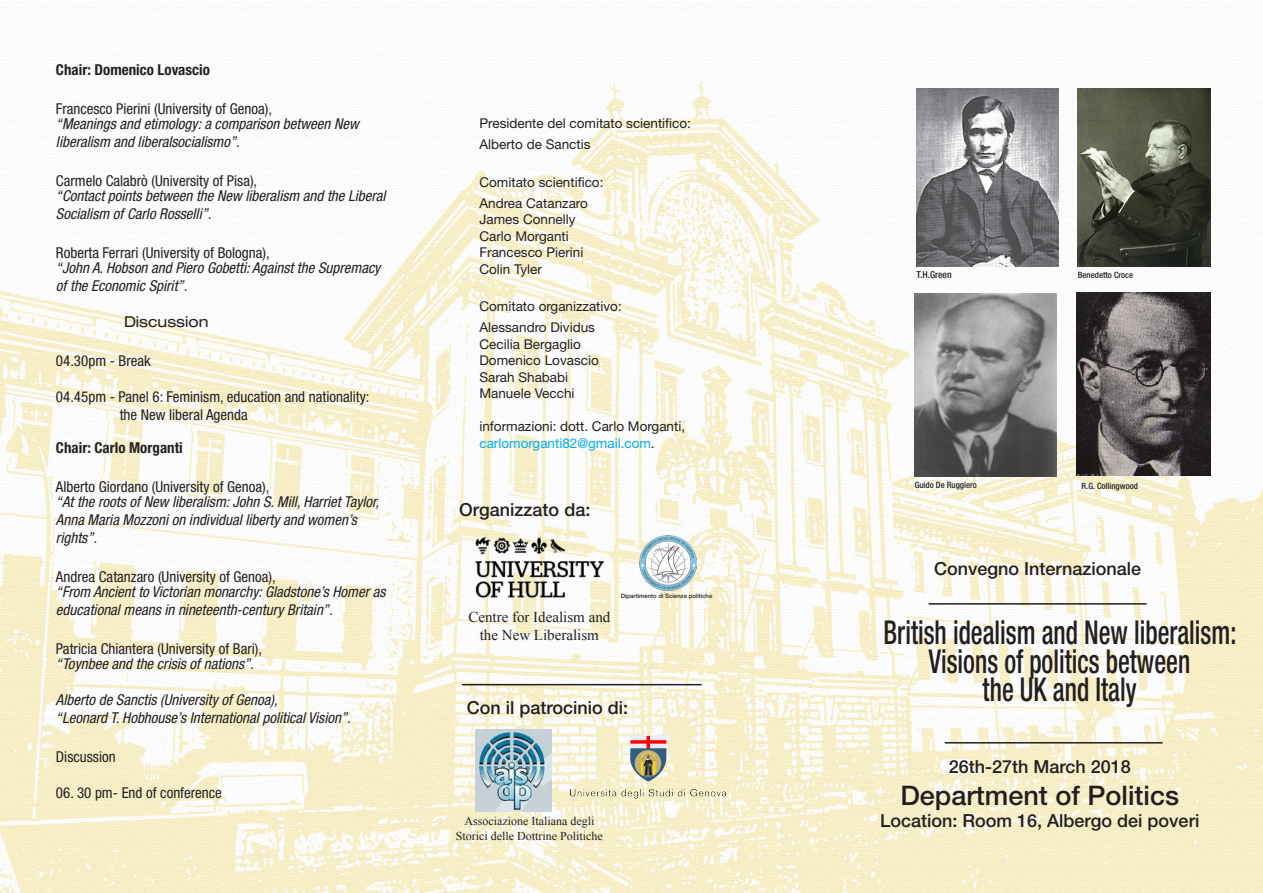
<style>
.page{position:relative;width:1263px;height:893px;background:#fff}
.page>*{position:absolute;margin:0;border:0;box-sizing:border-box;transform-origin:0 0}
.t1{font:500 condensed 32.85px "Helvetica Neue LT Std";color:#231f20;scale:.78 1}
.t2{font:500 27px "Helvetica Neue LT Std";color:#231f20}
.t3{font:500 18px "Helvetica Neue LT Std";color:#231f20}
.t4{font:italic condensed 15px/18px "Helvetica Neue LT Std";color:#231f20}
.t5{font:condensed 15px/18px "Helvetica Neue LT Std";color:#231f20}
.t6{font:700 condensed 15px "Helvetica Neue LT Std";color:#231f20}
.t7{font:15px "Times New Roman";color:#231f20}
.t8{font:expanded 15px "Helvetica Neue LT Std";color:#231f20}
.t9{font:13.5px "Helvetica Neue LT Std";color:#231f20}
.t10{font:13.5px "Helvetica Neue LT Std";color:#00aeef}
.t11{font:12px "Times New Roman";color:#231f20}
.t12{font:500 condensed 9.6px "Helvetica Neue LT Std";color:#231f20}
.t13{font:500 condensed 8.7px "Helvetica Neue LT Std";color:#231f20}
.t14{font:500 6px "Helvetica Neue LT Std";color:#231f20}
.s1{color:#231f20}
</style>
<div class="page">
<img style="left:0;top:8px;width:1263px;height:885px">
<hr style="left:929px;top:603px;width:217px;height:2px;background:#231f20">
<hr style="left:462px;top:684px;width:240px;height:1px;background:#231f20">
<hr style="left:945px;top:742px;width:218px;height:1px;background:#231f20">
<img style="left:639px;top:535px;width:57px;height:56px">
<img style="left:476px;top:729px;width:76px;height:82px">
<img style="left:566px;top:729px;width:163px;height:73px">
<img style="left:468px;top:534px;width:144px;height:75px">
<img style="left:915px;top:293px;width:141px;height:183px">
<img style="left:1076px;top:293px;width:134px;height:182px">
<img style="left:916px;top:89px;width:142px;height:178px">
<img style="left:1077px;top:89px;width:134px;height:178px">
<p class="t6" style="left:56px;top:60px;width:155px">Chair: Domenico Lovascio</p>
<p class="t5" style="left:56px;top:99px;width:217px">Francesco Pierini (University of Genoa),</p>
<p class="t4" style="left:56px;top:115px;width:304px">“Meanings and etimology: a comparison between New liberalism and liberalsocialismo”.</p>
<p class="t5" style="left:56px;top:171px;width:203px">Carmelo Calabrò (University of Pisa),</p>
<p class="t4" style="left:56px;top:187px;width:331px">“Contact points between the New liberalism and the Liberal<br>Socialism of Carlo Rosselli”.</p>
<p class="t5" style="left:56px;top:243px;width:215px">Roberta Ferrari (University of Bologna),</p>
<p class="t4" style="left:56px;top:259px;width:326px">“John A. Hobson and Piero Gobetti: Against the Supremacy of the Economic Spirit”.</p>
<p class="t8" style="left:124px;top:312px;width:86px">Discussion</p>
<p class="t5" style="left:56px;top:351px;width:96px">04.30pm - Break</p>
<p class="t5" style="left:120px;top:387px;width:251px;text-indent:-64px">04.45pm - Panel 6: Feminism, education and nationality: the New liberal Agenda</p>
<p class="t6" style="left:56px;top:438px;width:128px">Chair: Carlo Morganti</p>
<p class="t5" style="left:56px;top:477px;width:215px">Alberto Giordano (University of Genoa),</p>
<p class="t4" style="left:56px;top:493px;width:325px">“At the roots of New liberalism: John S. Mill, Harriet Taylor,<br>Anna Maria Mozzoni on individual liberty and women’s rights”.</p>
<p class="t5" style="left:56px;top:567px;width:221px">Andrea Catanzaro (University of Genoa),</p>
<p class="t4" style="left:56px;top:583px;width:331px">“From Ancient to Victorian monarchy: Gladstone’s Homer as educational means in nineteenth-century Britain”.</p>
<p class="t5" style="left:56px;top:639px;width:208px">Patricia Chiantera (University of Bari),</p>
<p class="t4" style="left:56px;top:655px;width:199px">“Toynbee and the crisis of nations”.</p>
<p class="t4" style="left:56px;top:691px;width:223px">Alberto de Sanctis (University of Genoa),</p>
<p class="t4" style="left:56px;top:709px;width:296px">“Leonard T. Hobhouse’s International political Vision”.</p>
<p class="t5" style="left:56px;top:747px;width:61px">Discussion</p>
<p class="t5" style="left:56px;top:783px;width:167px">06. 30 pm- End of conference</p>
<p class="t9" style="left:479px;top:115px;width:213px">Presidente del comitato scientifico:</p>
<p class="t9" style="left:479px;top:136px;width:113px">Alberto de Sanctis</p>
<p class="t9" style="left:479px;top:174px;width:126px">Comitato scientifico:</p>
<p class="t9" style="left:479px;top:195px;width:110px">Andrea Catanzaro</p>
<p class="t9" style="left:479px;top:211px;width:98px">James Connelly</p>
<p class="t9" style="left:479px;top:228px;width:91px">Carlo Morganti</p>
<p class="t9" style="left:479px;top:244px;width:105px">Francesco Pierini</p>
<p class="t9" style="left:479px;top:261px;width:64px">Colin Tyler</p>
<p class="t9" style="left:479px;top:298px;width:144px">Comitato organizzativo:</p>
<p class="t9" style="left:479px;top:319px;width:117px">Alessandro Dividus</p>
<p class="t9" style="left:479px;top:336px;width:103px">Cecilia Bergaglio</p>
<p class="t9" style="left:479px;top:352px;width:121px">Domenico Lovascio</p>
<p class="t9" style="left:479px;top:369px;width:90px">Sarah Shababi</p>
<p class="t9" style="left:479px;top:385px;width:97px">Manuele Vecchi</p>
<p class="t9" style="left:479px;top:418px;width:207px">informazioni: dott. Carlo Morganti,</p>
<p class="t10" style="left:479px;top:435px;width:177px">carlomorganti82@gmail.com<span class="s1">.</span></p>
<p class="t3" style="left:459px;top:499px;width:133px">Organizzato da:</p>
<p class="t7" style="left:468px;top:607px;width:144px">Centre for Idealism and</p>
<p class="t7" style="left:480px;top:625px;width:121px">the New Liberalism</p>
<p class="t14" style="left:621px;top:592px;width:93px">Dipartimento di Scienze politiche</p>
<p class="t3" style="left:467px;top:697px;width:163px">Con il patrocinio di:</p>
<p class="t11" style="left:464px;top:813px;width:131px">Associazione Italiana degli</p>
<p class="t11" style="left:456px;top:828px;width:148px">Storici delle Dottrine Politiche</p>
<p class="t12" style="left:916px;top:269px;width:37px">T.H.Green</p>
<p class="t13" style="left:1078px;top:269px;width:57px">Benedetto Croce</p>
<p class="t13" style="left:915px;top:480px;width:64px">Guido De Ruggiero</p>
<p class="t13" style="left:1081px;top:481px;width:58px">R.G. Collingwood</p>
<p class="t3" style="left:934px;top:558px;width:209px">Convegno Internazionale</p>
<p class="t1" style="left:884px;top:613px;width:454px">British idealism and New liberalism:</p>
<p class="t1" style="left:929px;top:641px;width:337px">Visions of politics between</p>
<p class="t1" style="left:983px;top:670px;width:199px">the UK and Italy</p>
<p class="t3" style="left:949px;top:756px;width:184px">26th-27th March 2018</p>
<p class="t2" style="left:900px;top:780px;width:280px">Department of Politics</p>
<p class="t3" style="left:880px;top:810px;width:321px">Location: Room 16, Albergo dei poveri</p>
</div>
